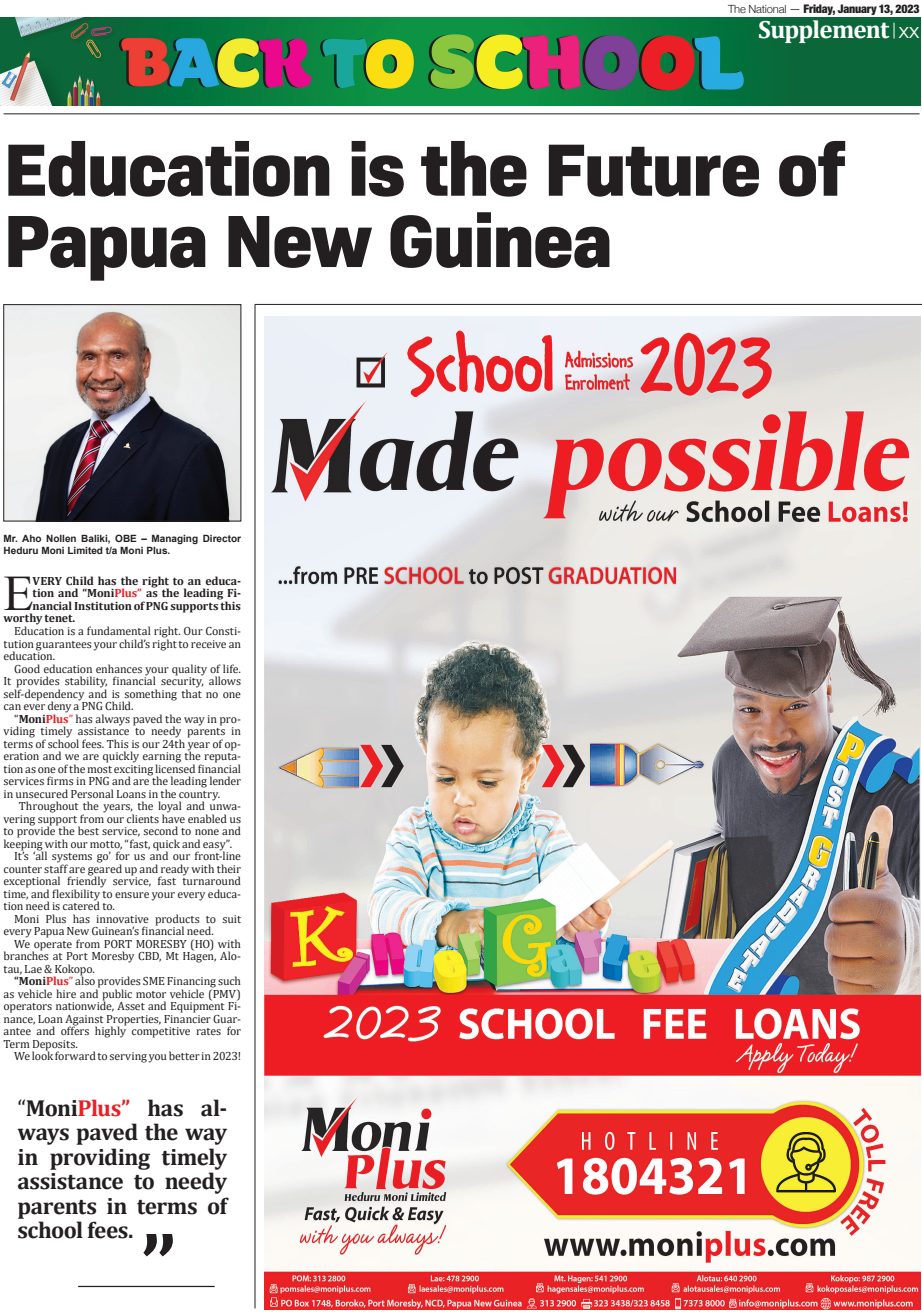
<style>
.page{position:relative;width:922px;height:1312px;background:#fff}
.page>*{position:absolute;margin:0;border:0;box-sizing:border-box;transform-origin:0 0}
.t1{font:800 75px/71.2px "Bio Sans";letter-spacing:-.025em;color:#231f20}
.t2{font:49.62px "Times New Roman";color:#231f20}
.t3{font:700 25px "Cambria";letter-spacing:-.035em;color:#fff}
.t4{font:700 23.12px/24.5px "Cambria";letter-spacing:-.02em;color:#231f20;text-align:justify}
.t5{font:11.88px/12.5px "Cambria";letter-spacing:-.01em;color:#231f20;text-align:justify}
.t6{font:700 11.88px "Cambria";letter-spacing:-.005em;color:#231f20}
.t7{font:900 condensed 11.88px "Helvetica Neue";letter-spacing:-.02em;color:#231f20}
.t8{font:700 10px/12.5px "Arial";color:#231f20}
.s1{font-weight:300;font-stretch:normal;font-size:11.25px}
.s2{font-weight:300;font-stretch:normal}
.s3{font-family:"Helvetica Neue";font-weight:300;font-size:21.25px}
.s4{color:#ee1d23}
.s5{font-weight:700}
.s6{font-weight:700;color:#ee1d23}
.s7{font-weight:400}
</style>
<div class="page">
<img style="left:0;top:17px;width:919px;height:89px">
<hr style="left:4px;top:114px;width:915px;height:1px;background:#231f20">
<svg style="left:893px;top:23px;width:1px;height:16px"></svg>
<img style="left:264px;top:316px;width:655px;height:992px">
<hr style="left:255px;top:304px;width:666px;height:1px;background:#231f20">
<hr style="left:255px;top:304px;width:1px;height:1003px;background:#231f20">
<img style="left:6px;top:306px;width:233px;height:213px">
<div style="left:4px;top:304px;width:237px;height:217px;border:1px solid #231f20"></div>
<svg style="left:143px;top:1234px;width:30px;height:21px"></svg>
<hr style="left:78px;top:1285px;width:137px;height:1px;background:#231f20">
<p class="t7" style="left:728px;top:-1px;width:193px"><span class="s1">The National</span> <span class="s2">—</span> Friday, January 13, 2023</p>
<h3 class="t3" style="left:758px;top:12px;width:163px">Supplement <span class="s3">xx</span></h3>
<h1 class="t1" style="left:4px;top:128px;width:843px">Education is the Future of<br>Papua New Guinea</h1>
<p class="t8" style="left:4px;top:532px;width:239px">Mr. Aho Nollen Baliki, OBE – Managing Director<br>Heduru Moni Limited t/a Moni Plus.</p>
<h2 class="t2" style="left:4px;top:560px;width:32px">E</h2>
<p class="t6" style="left:33px;top:572px;width:210px">very Child has the right to an educa-</p>
<p class="t6" style="left:33px;top:585px;width:210px">tion and “Moni<span class="s4">Plus”</span> as the leading Fi-</p>
<p class="t6" style="left:33px;top:597px;width:210px">nancial Institution of PNG supports this</p>
<p class="t6" style="left:4px;top:610px;width:73px">worthy tenet.</p>
<p class="t5" style="left:4px;top:624px;width:239px;text-indent:11px">Education is a fundamental right. Our Consti&shy;tution guarantees your child’s right to receive an education.</p>
<p class="t5" style="left:4px;top:662px;width:239px;text-indent:11px">Good education enhances your quality of life.<br>It provides stability, financial security, allows self-dependency and is something that no one can ever deny a PNG Child.</p>
<p class="t5" style="left:4px;top:712px;width:239px;text-indent:11px">“<span class="s5">Moni</span><span class="s6">Plus</span><span class="s4">”</span> has always paved the way in pro&shy;viding timely assistance to needy parents in terms of school fees. This is our 24th year of op&shy;eration and we are quickly earning the reputa&shy;tion as one of the most exciting licensed financial services firms in PNG and are the leading lender in unsecured Personal Loans in the country.</p>
<p class="t5" style="left:19px;top:799px;width:224px">Throughout the years, the loyal and unwa-</p>
<p class="t5" style="left:4px;top:812px;width:239px">vering support from our clients have enabled us</p>
<p class="t5" style="left:4px;top:824px;width:239px">to provide the best service, second to none and</p>
<p class="t5" style="left:4px;top:837px;width:230px">keeping with our motto, “fast, quick and easy”.</p>
<p class="t5" style="left:14px;top:849px;width:228px">It’s ‘all systems go’ for us and our front-line</p>
<p class="t5" style="left:4px;top:862px;width:239px">counter staff are geared up and ready with their</p>
<p class="t5" style="left:4px;top:874px;width:239px">exceptional friendly service, fast turnaround</p>
<p class="t5" style="left:4px;top:887px;width:239px">time, and flexibility to ensure your every educa-</p>
<p class="t5" style="left:4px;top:899px;width:113px">tion need is catered to.</p>
<p class="t5" style="left:14px;top:912px;width:228px">Moni Plus has innovative products to suit</p>
<p class="t5" style="left:4px;top:924px;width:212px">every Papua New Guinean’s financial need.</p>
<p class="t5" style="left:14px;top:937px;width:228px">We operate from PORT MORESBY (HO) with</p>
<p class="t5" style="left:4px;top:949px;width:239px">branches at Port Moresby CBD, Mt Hagen, Alo-</p>
<p class="t5" style="left:4px;top:962px;width:93px">tau, Lae &amp; Kokopo.</p>
<p class="t5" style="left:14px;top:974px;width:228px"><span class="s5">“Moni</span><span class="s6">Plus</span><span class="s4">”</span> also provides SME Financing such</p>
<p class="t5" style="left:4px;top:987px;width:239px">as vehicle hire and public motor vehicle (PMV)</p>
<p class="t5" style="left:4px;top:999px;width:239px">operators nationwide, Asset and Equipment Fi-</p>
<p class="t5" style="left:4px;top:1012px;width:239px">nance, Loan Against Properties, Financier Guar-</p>
<p class="t5" style="left:4px;top:1024px;width:239px">antee and offers highly competitive rates for</p>
<p class="t5" style="left:4px;top:1037px;width:76px">Term Deposits.</p>
<p class="t5" style="left:14px;top:1049px;width:228px">We look forward to serving you better in 2023!</p>
<h3 class="t4" style="left:17px;top:1094px;width:211px"><span class="s7">“</span>Moni<span class="s4">Plus”</span> has al&shy;ways paved the way in providing timely assistance to needy parents in terms of school fees.</h3>
</div>
